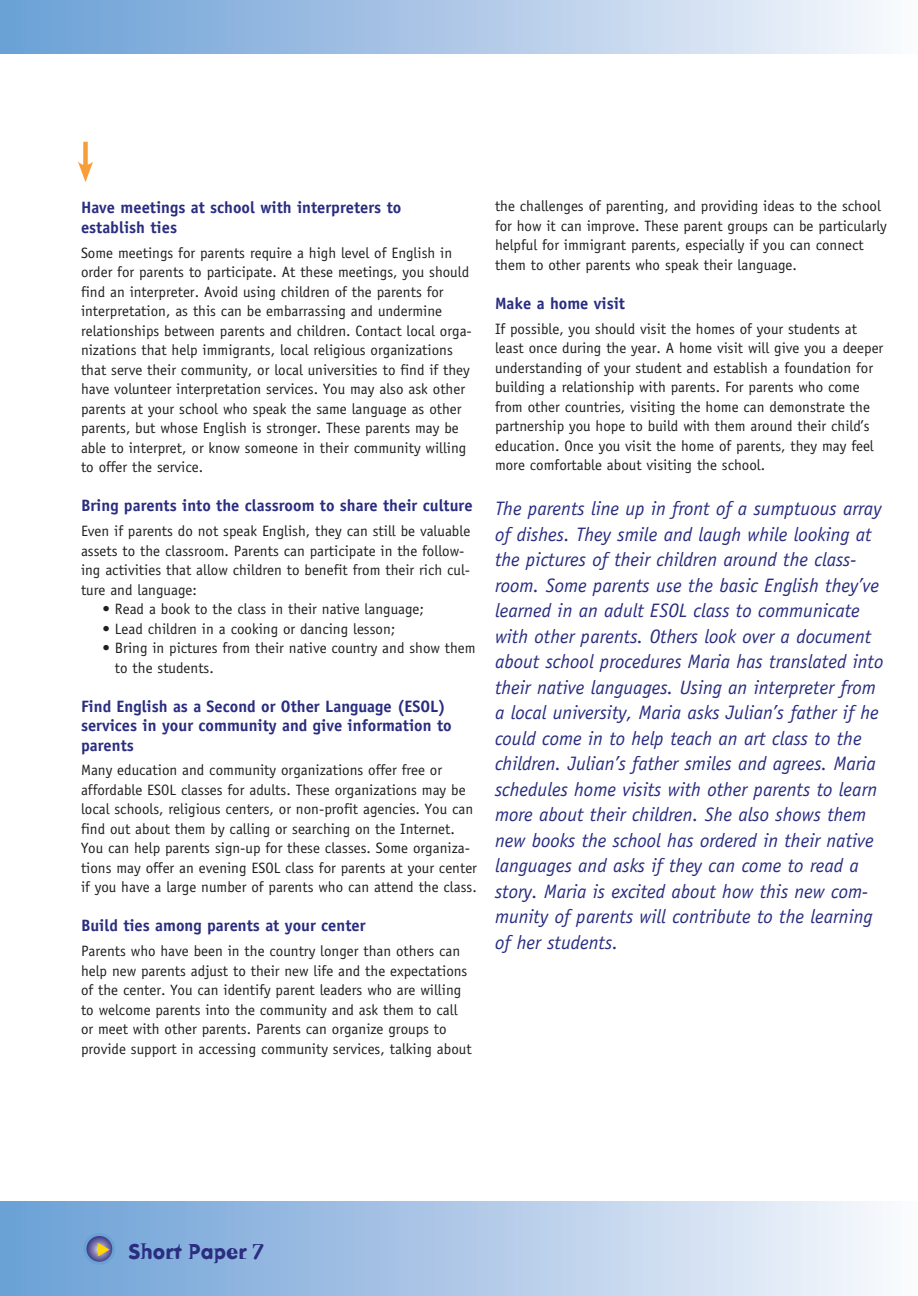
<style>
.page{position:relative;width:918px;height:1296px;background:#fff}
.page>*{position:absolute;margin:0;border:0;box-sizing:border-box;transform-origin:0 0}
.t1{font:700 21px "Dead History";color:#2a2d80}
.t2{font:italic 19.5px/25.5px "Officina Sans";color:#2a2d80}
.t3{font:700 16.5px/19.5px "Officina Sans";color:#2a2d80}
.t4{font:15px/19.5px "Officina Sans";color:#231f20}
</style>
<div class="page">
<div style="left:0;top:0;width:918px;height:54px;background:linear-gradient(to right,#689dd5,#f8f8fc)"></div>
<div style="left:0;top:1202px;width:918px;height:94px;background:linear-gradient(to right,#689dd5,#f8f8fc)"></div>
<svg style="left:85px;top:1234px;width:29px;height:29px"></svg>
<div style="left:84px;top:1233px;width:31px;height:32px;border:3px solid #6aa2d6;border-radius:50%"></div>
<div style="left:83px;top:142px;width:5px;height:28px;background:#f89d38"></div>
<svg style="left:78px;top:161px;width:15px;height:21px"></svg>
<svg style="left:98px;top:1242px;width:12px;height:14px"></svg>
<p class="t3" style="left:81px;top:198px;width:322px">Have meetings at school with interpreters to establish ties</p>
<p class="t4" style="left:81px;top:243px;width:392px">Some meetings for parents require a high level of English in order for parents to participate. At these meetings, you should find an interpreter. Avoid using children of the parents for interpretation, as this can be embarrassing and undermine relationships between parents and children. Contact local orga&shy;nizations that help immigrants, local religious organizations that serve their community, or local universities to find if they have volunteer interpretation services. You may also ask other parents at your school who speak the same language as other parents, but whose English is stronger. These parents may be able to interpret, or know someone in their community willing to offer the service.</p>
<p class="t3" style="left:81px;top:496px;width:393px">Bring parents into the classroom to share their culture</p>
<p class="t4" style="left:81px;top:521px;width:391px">Even if parents do not speak English, they can still be valuable assets to the classroom. Parents can participate in the follow&shy;ing activities that allow children to benefit from their rich cul&shy;ture and language:</p>
<p class="t4" style="left:103px;top:599px;width:323px">• Read a book to the class in their native language;</p>
<p class="t4" style="left:103px;top:619px;width:294px">• Lead children in a cooking or dancing lesson;</p>
<p class="t4" style="left:115px;top:638px;width:362px;text-indent:-12px">• Bring in pictures from their native country and show them to the students.</p>
<p class="t3" style="left:81px;top:696px;width:372px">Find English as a Second or Other Language (ESOL) services in your community and give information to parents</p>
<p class="t4" style="left:81px;top:761px;width:398px">Many education and community organizations offer free or affordable ESOL classes for adults. These organizations may be local schools, religious centers, or non-profit agencies. You can find out about them by calling or searching on the Internet.<br>You can help parents sign-up for these classes. Some organiza&shy;tions may offer an evening ESOL class for parents at your center if you have a large number of parents who can attend the class.</p>
<p class="t3" style="left:81px;top:916px;width:286px">Build ties among parents at your center</p>
<p class="t4" style="left:81px;top:942px;width:392px">Parents who have been in the country longer than others can help new parents adjust to their new life and the expectations of the center. You can identify parent leaders who are willing to welcome parents into the community and ask them to call or meet with other parents. Parents can organize groups to provide support in accessing community services, talking about</p>
<p class="t4" style="left:495px;top:197px;width:393px">the challenges of parenting, and providing ideas to the school for how it can improve. These parent groups can be particularly helpful for immigrant parents, especially if you can connect them to other parents who speak their language.</p>
<p class="t3" style="left:495px;top:293px;width:132px">Make a home visit</p>
<p class="t4" style="left:495px;top:319px;width:390px">If possible, you should visit the homes of your students at least once during the year. A home visit will give you a deeper understanding of your student and establish a foundation for building a relationship with parents. For parents who come from other countries, visiting the home can demonstrate the partnership you hope to build with them around their child’s education. Once you visit the home of parents, they may feel more comfortable about visiting the school.</p>
<p class="t2" style="left:495px;top:496px;width:390px">The parents line up in front of a sumptuous array of dishes. They smile and laugh while looking at the pictures of their children around the class&shy;room. Some parents use the basic English they’ve learned in an adult ESOL class to communicate with other parents. Others look over a document about school procedures Maria has translated into their native languages. Using an interpreter from a local university, Maria asks Julian’s father if he could come in to help teach an art class to the children. Julian’s father smiles and agrees. Maria schedules home visits with other parents to learn more about their children. She also shows them new books the school has ordered in their native languages and asks if they can come to read a story. Maria is excited about how this new com&shy;munity of parents will contribute to the learning of her students.</p>
<h1 class="t1" style="left:129px;top:1237px;width:136px">Short Paper 7</h1>
</div>
